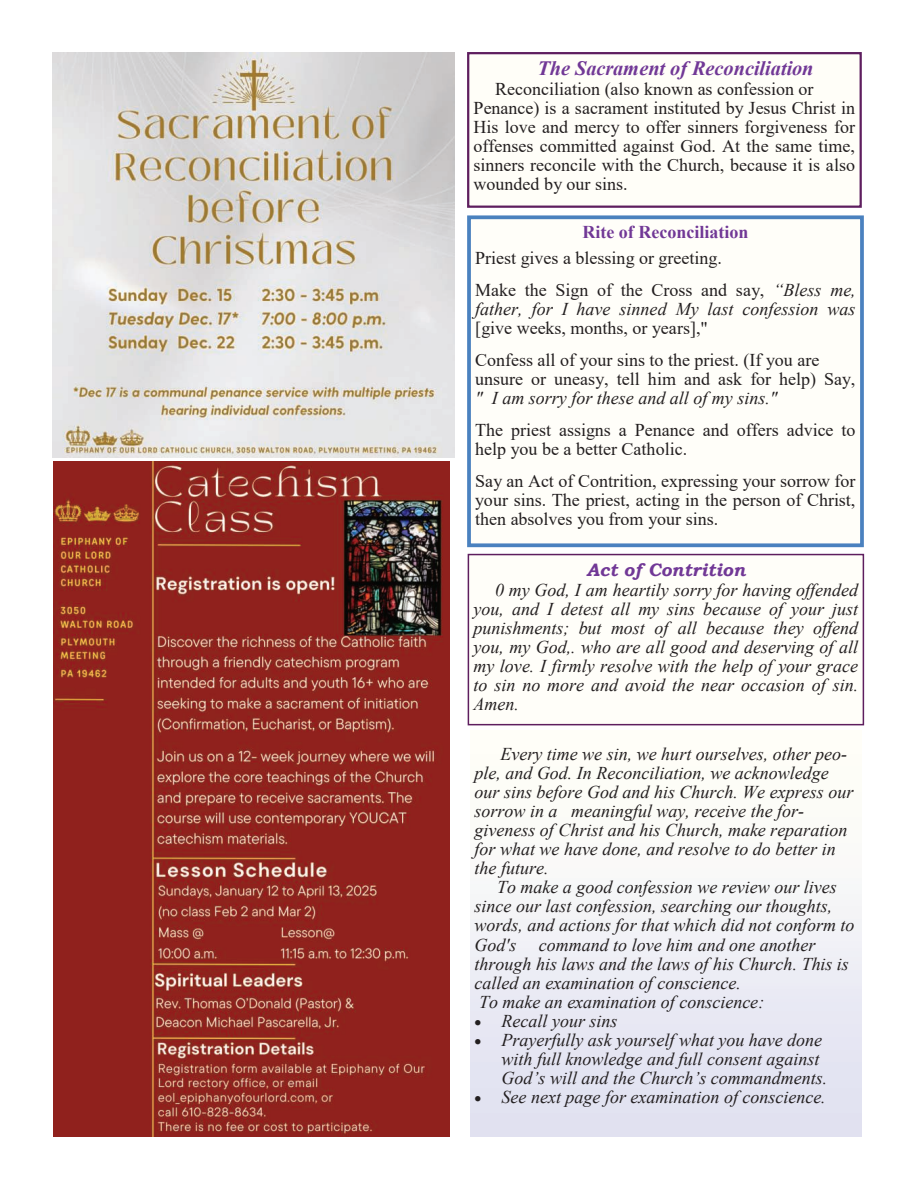
<style>
.page{position:relative;width:918px;height:1188px;background:#fff}
.page>*{position:absolute;margin:0;border:0;box-sizing:border-box;transform-origin:0 0}
.t1{font:italic 700 20.4px "Times New Roman";color:#713896}
.t2{font:italic 18px/19px "Times New Roman";color:#231f20;text-align:justify}
.t3{font:18px/19px "Times New Roman";color:#231f20}
.t4{font:700 18px "Times New Roman";color:#713896}
.t5{font:italic 700 18px "Bookman Old Style";color:#713896}
.s1{font-style:italic}
</style>
<div class="page">
<div style="left:468px;top:53px;width:393px;height:154px;background:#fffef8"></div>
<div style="left:467px;top:52px;width:395px;height:156px;border:2px solid #5e1e5f"></div>
<div style="left:469px;top:217px;width:393px;height:328px;background:#fffef9"></div>
<div style="left:467px;top:215px;width:397px;height:332px;border:4px solid #4a81bf"></div>
<div style="left:468px;top:555px;width:395px;height:170px;background:#fffef9"></div>
<div style="left:468px;top:554px;width:396px;height:171px;border:2px solid #5e1e5f"></div>
<div style="left:470px;top:731px;width:392px;height:406px;background:linear-gradient(to bottom,#fffff9,#dfe0f1)"></div>
<img style="left:52px;top:53px;width:402px;height:405px">
<img style="left:53px;top:462px;width:396px;height:675px">
<svg style="left:475px;top:1020px;width:10px;height:8px"></svg>
<svg style="left:475px;top:1039px;width:10px;height:8px"></svg>
<svg style="left:475px;top:1096px;width:10px;height:8px"></svg>
<p class="t1" style="left:538px;top:57px;width:278px">The Sacrament of Reconciliation</p>
<p class="t3" style="left:474px;top:79px;width:383px;text-indent:22px">Reconciliation (also known as confession or Penance) is a sacrament instituted by Jesus Christ in His love and mercy to offer sinners forgiveness for offenses committed against God. At the same time, sinners reconcile with the Church, because it is also wounded by our sins.</p>
<p class="t4" style="left:583px;top:222px;width:167px">Rite of Reconciliation</p>
<p class="t3" style="left:475px;top:242px;width:382px;line-height:31.8px">Priest gives a blessing or greeting.<br>Make the Sign of the Cross and say, <span class="s1">“Bless me,</span></p>
<p class="t2" style="left:475px;top:300px;width:382px">father, for I have sinned My last confession was</p>
<p class="t3" style="left:475px;top:312px;width:346px;line-height:31.7px">[give weeks, months, or years],"<br>Confess all of your sins to the priest. (If you are</p>
<p class="t3" style="left:475px;top:369px;width:382px">unsure or uneasy, tell him and ask for help) Say,</p>
<p class="t2" style="left:475px;top:389px;width:304px">" I am sorry for these and all of my sins."</p>
<p class="t3" style="left:475px;top:420px;width:382px">The priest assigns a Penance and offers advice to help you be a better Catholic.</p>
<p class="t3" style="left:475px;top:471px;width:382px;text-align:justify">Say an Act of Contrition, expressing your sorrow for your sins. The priest, acting in the person of Christ, then absolves you from your sins.</p>
<p class="t5" style="left:587px;top:559px;width:160px">Act of Contrition</p>
<p class="t2" style="left:473px;top:580px;width:386px;text-indent:22px">0 my God, I am heartily sorry for having offended you, and I detest all my sins because of your just punishments; but most of all because they offend you, my God,. who are all good and deserving of all my love. I firmly resolve with the help of your grace to sin no more and avoid the near occasion of sin.<br>Amen.</p>
<p class="t2" style="left:475px;top:744px;width:380px;text-align:left;text-indent:26px">Every time we sin, we hurt ourselves, other peo&shy;ple, and God. In Reconciliation, we acknowledge our sins before God and his Church. We express our sorrow in a meaningful way, receive the for&shy;giveness of Christ and his Church, make reparation for what we have done, and resolve to do better in the future.</p>
<p class="t2" style="left:497px;top:878px;width:341px">To make a good confession we review our lives</p>
<p class="t2" style="left:475px;top:897px;width:359px">since our last confession, searching our thoughts,</p>
<p class="t2" style="left:475px;top:916px;width:382px">words, and actions for that which did not conform to</p>
<p class="t2" style="left:475px;top:935px;width:343px">God's command to love him and one another</p>
<p class="t2" style="left:475px;top:954px;width:376px">through his laws and the laws of his Church. This is</p>
<p class="t2" style="left:475px;top:973px;width:268px">called an examination of conscience.</p>
<p class="t2" style="left:479px;top:992px;width:287px">To make an examination of conscience:</p>
<p class="t2" style="left:502px;top:1011px;width:117px">Recall your sins</p>
<p class="t2" style="left:502px;top:1030px;width:322px">Prayerfully ask yourself what you have done</p>
<p class="t2" style="left:502px;top:1049px;width:319px">with full knowledge and full consent against</p>
<p class="t2" style="left:502px;top:1069px;width:327px">God’s will and the Church’s commandments.</p>
<p class="t2" style="left:502px;top:1088px;width:326px">See next page for examination of conscience.</p>
</div>
